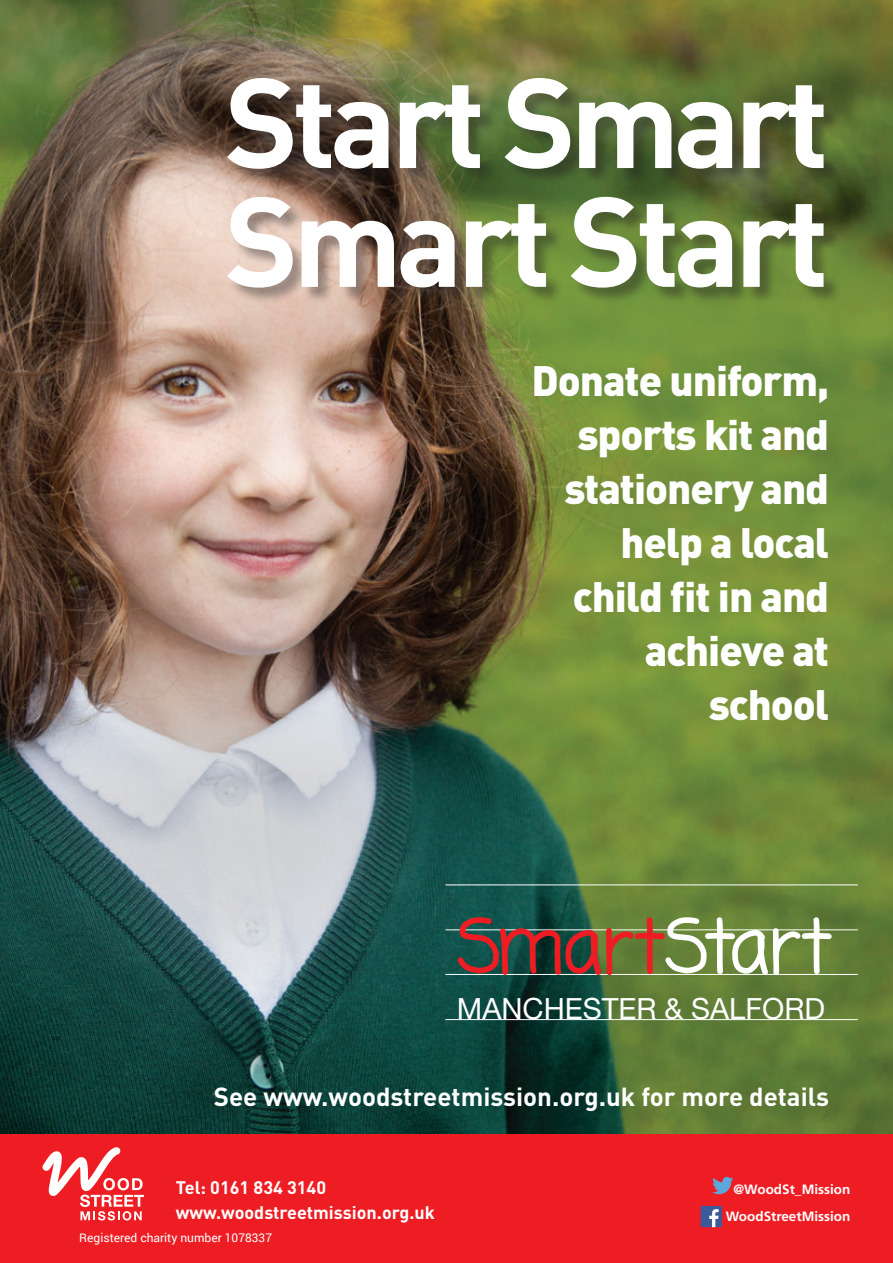
<style>
.page{position:relative;width:893px;height:1263px;background:#fff}
.page>*{position:absolute;margin:0;border:0;box-sizing:border-box;transform-origin:0 0}
.t1{font:700 125.4px "DIN";letter-spacing:-.05em;color:#fff}
.t2{font:900 42px/54px "DIN";letter-spacing:-.025em;color:#fff;text-align:right}
.t3{font:29.25px "Helvetica Neue";color:#fff}
.t4{font:700 25.8px "DIN";color:#fff}
.Body{font:700 18px "DIN";color:#fff}
.Body-2{font:700 13.5px "Frutiger";color:#fff}
.Body-3{font:12px "Roboto";color:#fff}
</style>
<div class="page">
<img style="left:0;top:0;width:893px;height:1134px">
<div style="left:0;top:1134px;width:893px;height:129px;background:#ee1d23"></div>
<svg style="left:42px;top:1147px;width:102px;height:73px"></svg>
<svg style="left:712px;top:1177px;width:21px;height:17px"></svg>
<div style="left:701px;top:1206px;width:21px;height:21px;background:#3c5a99"></div>
<svg style="left:709px;top:1209px;width:10px;height:18px"></svg>
<hr style="left:445px;top:974px;width:413px;height:1px;background:#fff">
<hr style="left:445px;top:929px;width:413px;height:1px;background:#fff">
<hr style="left:445px;top:884px;width:413px;height:1px;background:#fff">
<hr style="left:445px;top:1019px;width:413px;height:1px;background:#fff">
<div style="left:229px;top:79px;width:612px;height:225px;background:#231f20;opacity:.4"></div>
<svg style="left:458px;top:917px;width:374px;height:58px;background:#7d7956"></svg>
<p class="t1" style="left:225px;top:41px;width:606px">Start Smart</p>
<p class="t1" style="left:225px;top:160px;width:606px">Smart Start</p>
<p class="t2" style="left:531px;top:351px;width:299px">Donate uniform, sports kit and stationery and help a local child fit in and achieve at school</p>
<p class="t3" style="left:457px;top:991px;width:370px">MANCHESTER &amp; SALFORD</p>
<p class="t4" style="left:214px;top:1080px;width:617px">See www.woodstreetmission.org.uk for more details</p>
<p class="Body" style="left:176px;top:1175px;width:152px">Tel: 0161 834 3140</p>
<p class="Body" style="left:176px;top:1201px;width:261px">www.woodstreetmission.org.uk</p>
<p class="Body-3" style="left:79px;top:1230px;width:194px">Registered charity number 1078337</p>
<p class="Body-2" style="left:733px;top:1181px;width:119px">@WoodSt_Mission</p>
<p class="Body-2" style="left:726px;top:1208px;width:126px">WoodStreetMission</p>
</div>
